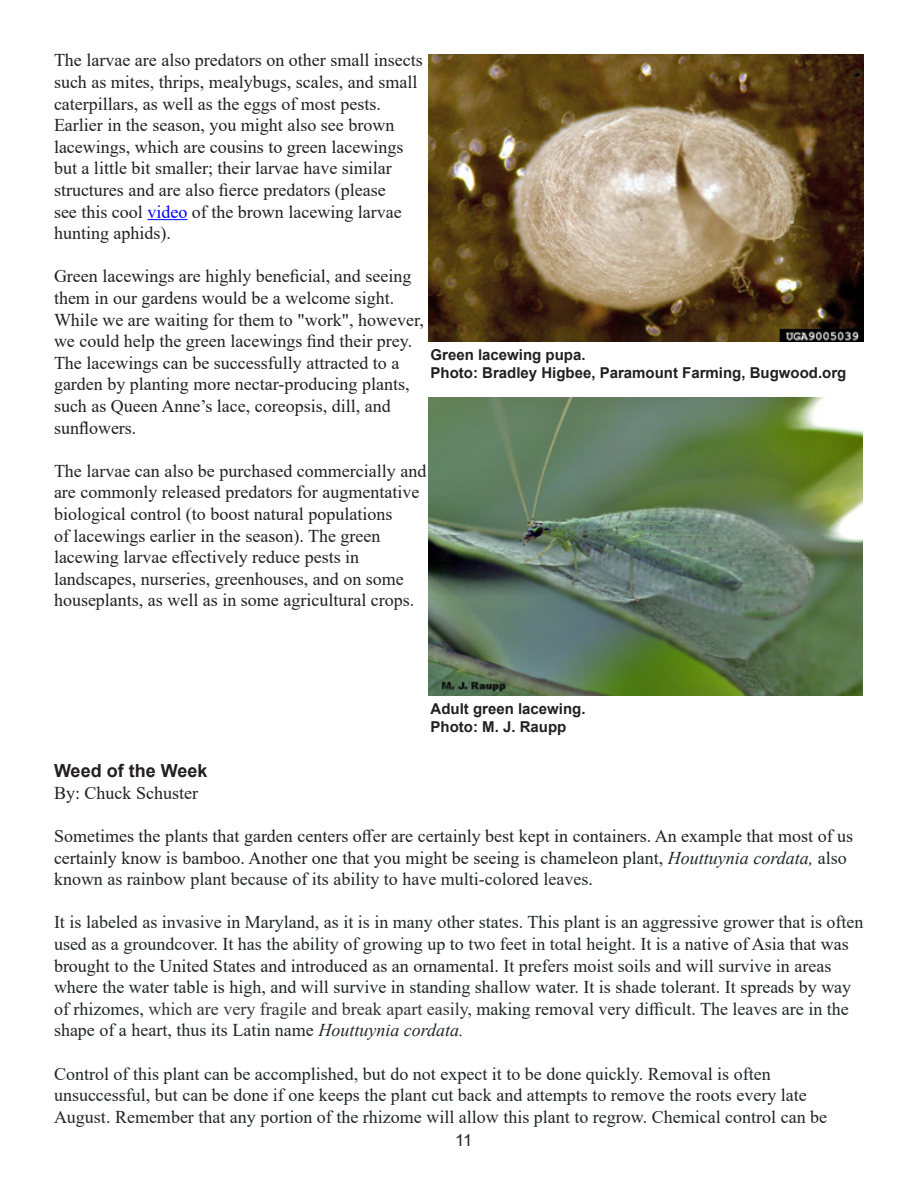
<style>
.page{position:relative;width:918px;height:1188px;background:#fff}
.page>*{position:absolute;margin:0;border:0;box-sizing:border-box;transform-origin:0 0}
.t1{font:18px/21.6px "Times New Roman";color:#231f20}
.t2{font:18px/21.6px "Times New Roman";color:#212529}
.Headline{font:700 18px "Arial";color:#231f20}
.t3{font:16.5px "Arial";color:#231f20}
.Photo_credit{font:700 15px "Arial";color:#231f20}
.s1{color:#00f}
.s2{color:#202124}
.s3{font-style:italic;color:#212529}
.s4{color:#212529}
.s5{color:#231f20}
.s6{color:#333}
.s7{font-style:italic}
</style>
<div class="page">
<img style="left:428px;top:55px;width:436px;height:287px">
<img style="left:429px;top:397px;width:433px;height:299px">
<hr style="left:147px;top:219px;width:40px;height:1px;background:#00f">
<p class="t1" style="left:54px;top:49px;width:370px">The larvae are also predators on other small insects such as mites, thrips, mealybugs, scales, and small caterpillars, as well as the eggs of most pests.<br>Earlier in the season, you might also see brown lacewings, which are cousins to green lacewings but a little bit smaller; their larvae have similar structures and are also fierce predators (please<br>see this cool <span class="s1">video</span> of the brown lacewing larvae hunting aphids).</p>
<p class="t1" style="left:54px;top:265px;width:371px">Green lacewings are highly beneficial, and seeing them in our gardens would be a welcome sight.<br>While we are waiting for them to "work", however, we could help the green lacewings find their prey.<br>The lacewings can be successfully attracted to a garden by planting more nectar-producing plants, such as Queen Anne’s lace, coreopsis, dill, and sunflowers.</p>
<p class="t1" style="left:54px;top:459px;width:374px">The larvae can also be purchased commercially and are commonly released predators for augmentative biological control (to boost natural populations<br>of lacewings earlier in the season). The green lacewing larvae effectively reduce pests in landscapes, nurseries, greenhouses, and on some houseplants, as well as in some agricultural crops.</p>
<p class="Photo_credit" style="left:431px;top:344px;width:157px">Green lacewing pupa.</p>
<p class="Photo_credit" style="left:431px;top:362px;width:417px">Photo: Bradley Higbee, Paramount Farming, Bugwood.org</p>
<p class="Photo_credit" style="left:431px;top:698px;width:157px">Adult green lacewing.</p>
<p class="Photo_credit" style="left:431px;top:716px;width:137px">Photo: M. J. Raupp</p>
<p class="Headline" style="left:54px;top:758px;width:155px">Weed of the Week</p>
<p class="t1" style="left:54px;top:781px;width:145px">By: Chuck Schuster</p>
<p class="t1" style="left:54px;top:825px;width:801px">Sometimes the plants that garden centers offer are certainly best kept in containers. An example that most of us certainly know is bamboo. Another one that you might be seeing is c<span class="s2">hameleon plant,</span> <span class="s3">Houttuynia cordata,</span> <span class="s4">also known as rainbow plant because of its ability to have multi-colored leaves.</span></p>
<p class="t2" style="left:54px;top:911px;width:811px">It is labeled as invasive in Maryland, as it is in many other states. This plant is an aggressive grower that is often used as a groundcover. It has the ability of growing up to two feet in total height. It is a <span class="s5">native of Asia that was brought to the United States and introduced as an ornamental.</span> It prefers moist soils and will survive in areas where the water table is high, and will survive in standing shallow water. It is shade tolerant. It spreads by way of rhizomes, <span class="s6">which are very fragile and break apart easily,</span> making removal very difficult. The leaves are in the shape of a heart, thus its Latin name <span class="s7">Houttuynia cordata.</span></p>
<p class="t2" style="left:54px;top:1062px;width:775px">Control of this plant can be accomplished, but do not expect it to be done quickly. Removal is often unsuccessful, but can be done if one keeps the plant cut back and attempts to remove the roots every late<br>August. Remember that any portion of the rhizome will allow this plant to regrow. Chemical control can be</p>
<p class="t3" style="left:455px;top:1129px;width:19px">11</p>
</div>
